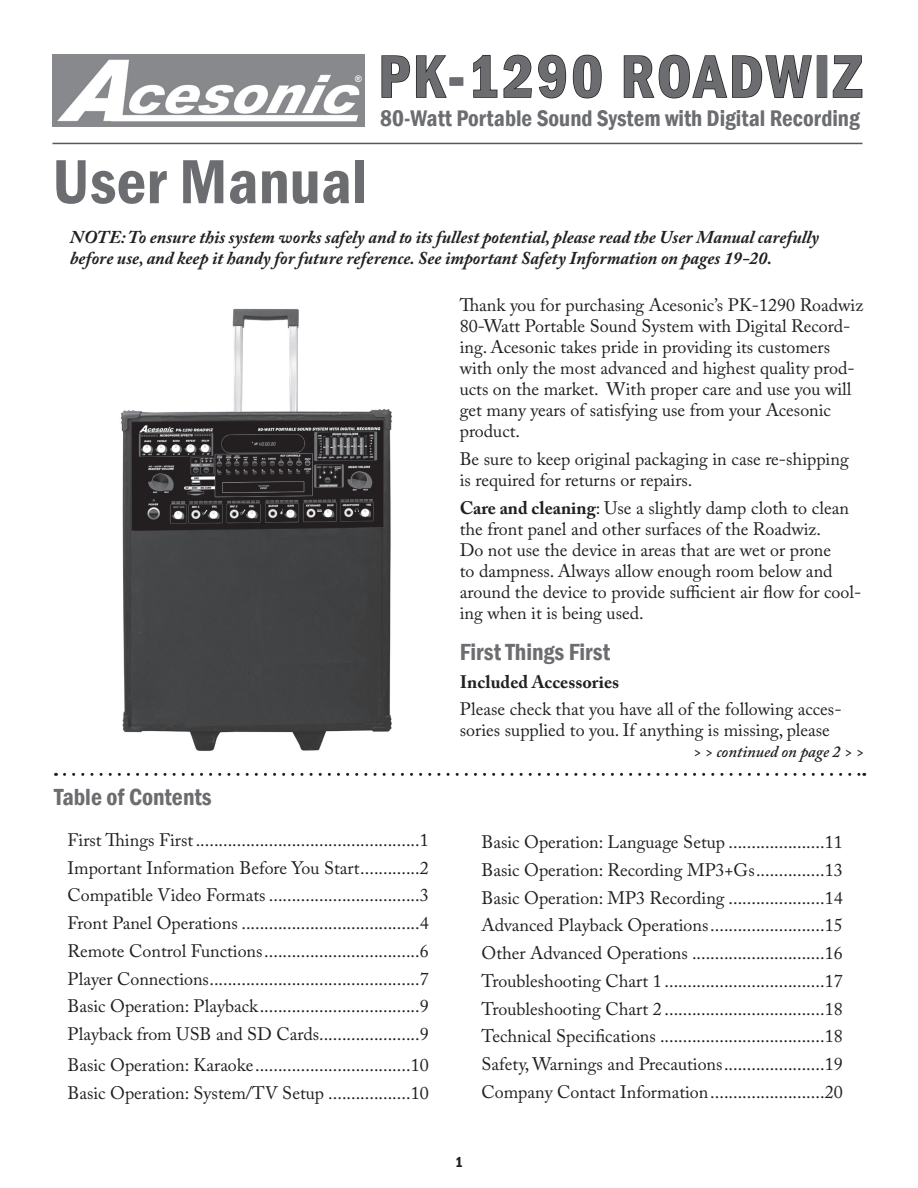
<style>
.page{position:relative;width:918px;height:1188px;background:#fff}
.page>*{position:absolute;margin:0;border:0;box-sizing:border-box;transform-origin:0 0}
.t1{font:600 condensed 64.5px "Franklin Gothic";letter-spacing:.005em;color:#6c6d70}
.t2{font:600 condensed 61.5px "Franklin Gothic";letter-spacing:.05em;color:#6c6d70}
.t3{font:600 condensed 24px "Franklin Gothic";color:#6c6d70}
.t4{font:600 condensed 23.25px "Franklin Gothic";color:#6c6d70}
.t5{font:18px/27.8px "Adobe Caslon Pro";color:#231f20}
.t6{font:italic 700 18px/21px "Adobe Caslon Pro";color:#231f20}
.t7{font:700 18px "Adobe Caslon Pro";color:#231f20}
.t8{font:italic 600 16.5px "Adobe Caslon Pro";color:#231f20}
.t9{font:600 condensed 15px "Franklin Gothic";color:#231f20}
.t10{font:9px "Arial Rounded MT Bold";color:#fff}
.s1{font-weight:700}
</style>
<div class="page">
<img style="left:52px;top:54px;width:312px;height:73px">
<svg style="left:381px;top:55px;width:66px;height:43px"></svg>
<div style="left:450px;top:77px;width:13px;height:9px;border:2px solid #231f20"></div>
<svg style="left:473px;top:54px;width:129px;height:45px"></svg>
<svg style="left:623px;top:54px;width:189px;height:45px"></svg>
<div style="left:817px;top:55px;width:10px;height:43px;border:2px solid #231f20"></div>
<svg style="left:832px;top:55px;width:31px;height:43px"></svg>
<hr style="left:52px;top:143px;width:810px;height:1px;background:#57585a">
<svg style="left:64px;top:773px;width:801px;height:3px"></svg>
<img style="left:121px;top:308px;width:271px;height:443px">
<p class="t10" style="left:355px;top:74px;width:8px">®</p>
<h2 class="t2" style="left:378px;top:35px;width:485px">PK-1290 ROADWIZ</h2>
<p class="t4" style="left:380px;top:102px;width:481px">80-Watt Portable Sound System with Digital Recording</p>
<h1 class="t1" style="left:52px;top:139px;width:317px">User Manual</h1>
<p class="t6" style="left:70px;top:226px;width:750px">NOTE: To ensure this system works safely and to its fullest potential, please read the User Manual carefully before use, and keep it handy for future reference. See important Safety Information on pages 19-20.</p>
<p class="t5" style="left:460px;top:294px;width:405px;line-height:21px">Thank you for purchasing Acesonic’s PK-1290 Roadwiz 80-Watt Portable Sound System with Digital Record&shy;ing. Acesonic takes pride in providing its customers with only the most advanced and highest quality prod&shy;ucts on the market. With proper care and use you will get many years of satisfying use from your Acesonic product.</p>
<p class="t5" style="left:460px;top:448px;width:391px;line-height:21px">Be sure to keep original packaging in case re-shipping is required for returns or repairs.</p>
<p class="t5" style="left:460px;top:497px;width:403px;line-height:21px"><span class="s1">Care and cleaning</span>: Use a slightly damp cloth to clean the front panel and other surfaces of the Roadwiz.<br>Do not use the device in areas that are wet or prone<br>to dampness. Always allow enough room below and around the device to provide sufficient air flow for cool&shy;ing when it is being used.</p>
<h3 class="t3" style="left:460px;top:636px;width:152px">First Things First</h3>
<p class="t7" style="left:460px;top:671px;width:161px">Included Accessories</p>
<p class="t5" style="left:460px;top:699px;width:383px;line-height:21px">Please check that you have all of the following acces&shy;sories supplied to you. If anything is missing, please</p>
<p class="t8" style="left:693px;top:742px;width:172px">&gt; &gt; continued on page 2 &gt; &gt;</p>
<h3 class="t3" style="left:54px;top:781px;width:159px">Table of Contents</h3>
<p class="t5" style="left:68px;top:826px;width:363px;text-align:justify">First Things First.................................................1<br>Important Information Before You Start.............2<br>Compatible Video Formats .................................3<br>Front Panel Operations .......................................4<br>Remote Control Functions..................................6<br>Player Connections..............................................7<br>Basic Operation: Playback...................................9<br>Playback from USB and SD Cards......................9</p>
<p class="t5" style="left:68px;top:1051px;width:363px">Basic Operation: Karaoke..................................10<br>Basic Operation: System/TV Setup ..................10</p>
<p class="t5" style="left:481px;top:828px;width:363px;text-align:justify">Basic Operation: Language Setup .....................11<br>Basic Operation: Recording MP3+Gs...............13<br>Basic Operation: MP3 Recording .....................14<br>Advanced Playback Operations.........................15<br>Other Advanced Operations .............................16<br>Troubleshooting Chart 1 ...................................17<br>Troubleshooting Chart 2 ...................................18<br>Technical Specifications ....................................18<br>Safety, Warnings and Precautions......................19<br>Company Contact Information.........................20</p>
<p class="t9" style="left:455px;top:1152px;width:9px">1</p>
</div>
